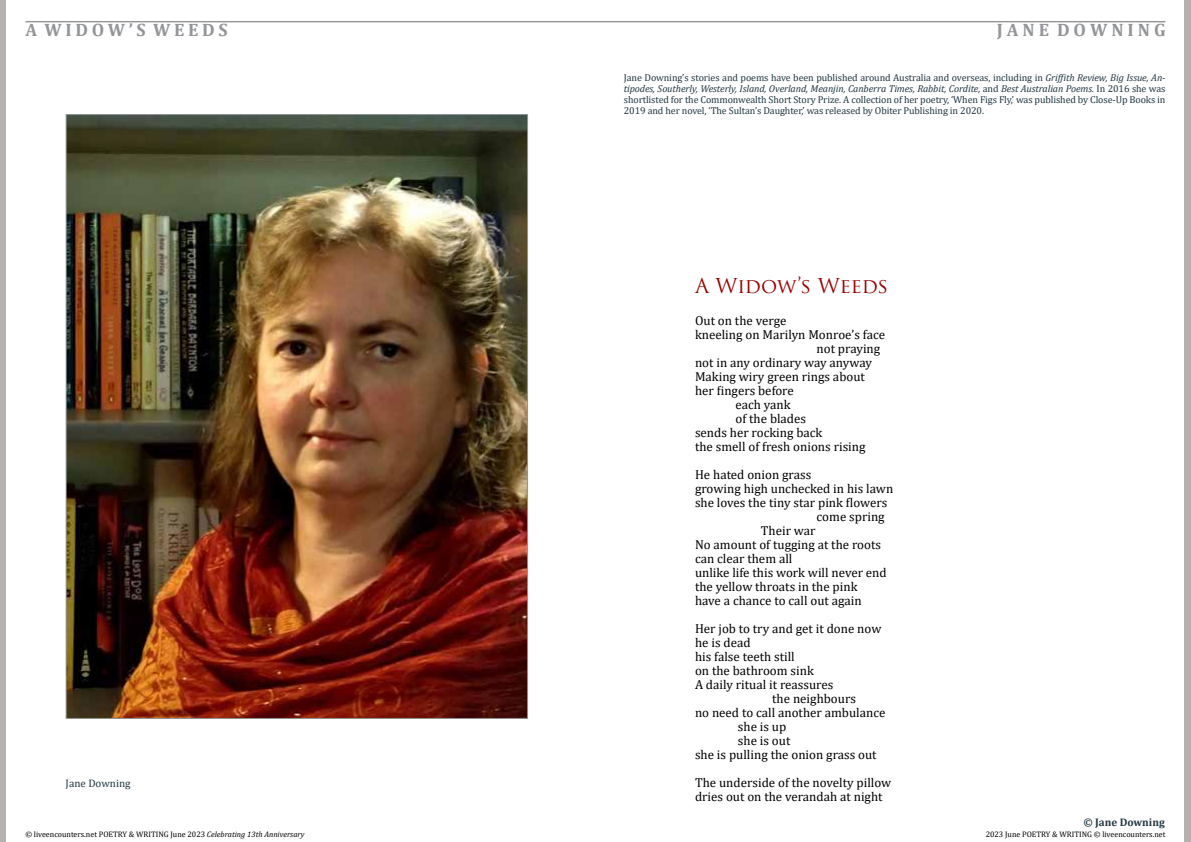
<style>
.page{position:relative;width:1191px;height:842px;background:#fff}
.page>*{position:absolute;margin:0;border:0;box-sizing:border-box;transform-origin:0 0}
.t1{font:20px "Trajan Pro";color:#900}
.t2{font:700 18px "Cambria";color:#939598}
.t3{font:13px/14px "Cambria";color:#000}
.t4{font:700 11px "Cambria";color:#223742}
.t5{font:11px "Cambria";color:#223742}
.t6{font:10px/11px "Cambria";letter-spacing:-.01em;color:#223742;text-align:justify}
.t7{font:8px "Cambria";color:#000}
.s1{font-style:italic}
</style>
<div class="page">
<hr style="left:26px;top:21px;width:1139px;height:1px;background:#6d6e71">
<img style="left:68px;top:116px;width:458px;height:601px">
<h2 class="t2" style="left:26px;top:17px;width:204px">A W I D O W ’ S W E E D S</h2>
<p class="t5" style="left:66px;top:776px;width:67px">Jane Downing</p>
<h2 class="t2" style="left:996px;top:17px;width:170px">J A N E D O W N I N G</h2>
<p class="t6" style="left:624px;top:72px;width:543px">Jane Downing’s stories and poems have been published around Australia and overseas, including in <span class="s1">Griffith Review, Big Issue, An&shy;tipodes, Southerly, Westerly, Island, Overland, Meanjin, Canberra Times, Rabbit, Cordite,</span> and <span class="s1">Best Australian Poems.</span> In 2016 she was shortlisted for the Commonwealth Short Story Prize. A collection of her poetry, ‘When Figs Fly,’ was published by Close-Up Books in 2019 and her novel, ‘The Sultan’s Daughter,’ was released by Obiter Publishing in 2020.</p>
<h1 class="t1" style="left:695px;top:273px;width:195px">A Widow’s Weeds</h1>
<p class="t3" style="left:695px;top:314px;width:93px">Out on the verge</p>
<p class="t3" style="left:695px;top:328px;width:192px">kneeling on Marilyn Monroe’s face</p>
<p class="t3" style="left:816px;top:342px;width:65px">not praying</p>
<p class="t3" style="left:695px;top:356px;width:178px">not in any ordinary way anyway</p>
<p class="t3" style="left:695px;top:370px;width:171px">Making wiry green rings about</p>
<p class="t3" style="left:695px;top:384px;width:100px">her fingers before</p>
<p class="t3" style="left:735px;top:398px;width:57px">each yank</p>
<p class="t3" style="left:735px;top:412px;width:72px">of the blades</p>
<p class="t3" style="left:695px;top:426px;width:129px">sends her rocking back</p>
<p class="t3" style="left:695px;top:440px;width:172px">the smell of fresh onions rising</p>
<p class="t3" style="left:695px;top:468px;width:118px">He hated onion grass</p>
<p class="t3" style="left:695px;top:482px;width:200px">growing high unchecked in his lawn</p>
<p class="t3" style="left:695px;top:496px;width:194px">she loves the tiny star pink flowers</p>
<p class="t3" style="left:816px;top:510px;width:70px">come spring</p>
<p class="t3" style="left:761px;top:524px;width:56px">Their war</p>
<p class="t3" style="left:695px;top:538px;width:188px">No amount of tugging at the roots</p>
<p class="t3" style="left:695px;top:552px;width:99px">can clear them all</p>
<p class="t3" style="left:695px;top:566px;width:193px">unlike life this work will never end</p>
<p class="t3" style="left:695px;top:580px;width:164px">the yellow throats in the pink</p>
<p class="t3" style="left:695px;top:594px;width:168px">have a chance to call out again</p>
<p class="t3" style="left:695px;top:622px;width:188px">Her job to try and get it done now</p>
<p class="t3" style="left:695px;top:636px;width:57px">he is dead</p>
<p class="t3" style="left:695px;top:650px;width:101px">his false teeth still</p>
<p class="t3" style="left:695px;top:664px;width:120px">on the bathroom sink</p>
<p class="t3" style="left:695px;top:678px;width:140px">A daily ritual it reassures</p>
<p class="t3" style="left:772px;top:692px;width:85px">the neighbours</p>
<p class="t3" style="left:695px;top:706px;width:192px">no need to call another ambulance</p>
<p class="t3" style="left:738px;top:720px;width:50px">she is up</p>
<p class="t3" style="left:738px;top:734px;width:54px">she is out</p>
<p class="t3" style="left:695px;top:748px;width:183px">she is pulling the onion grass out</p>
<p class="t3" style="left:695px;top:776px;width:198px">The underside of the novelty pillow dries out on the verandah at night</p>
<p class="t4" style="left:1083px;top:814px;width:83px">© Jane Downing</p>
<p class="t7" style="left:25px;top:829px;width:281px">© liveencounters.net POETRY &amp; WRITING June 2023 <span class="s1">Celebrating 13th Anniversary</span></p>
<p class="t7" style="left:985px;top:830px;width:181px">2023 June POETRY &amp; WRITING © liveencounters.net</p>
</div>
